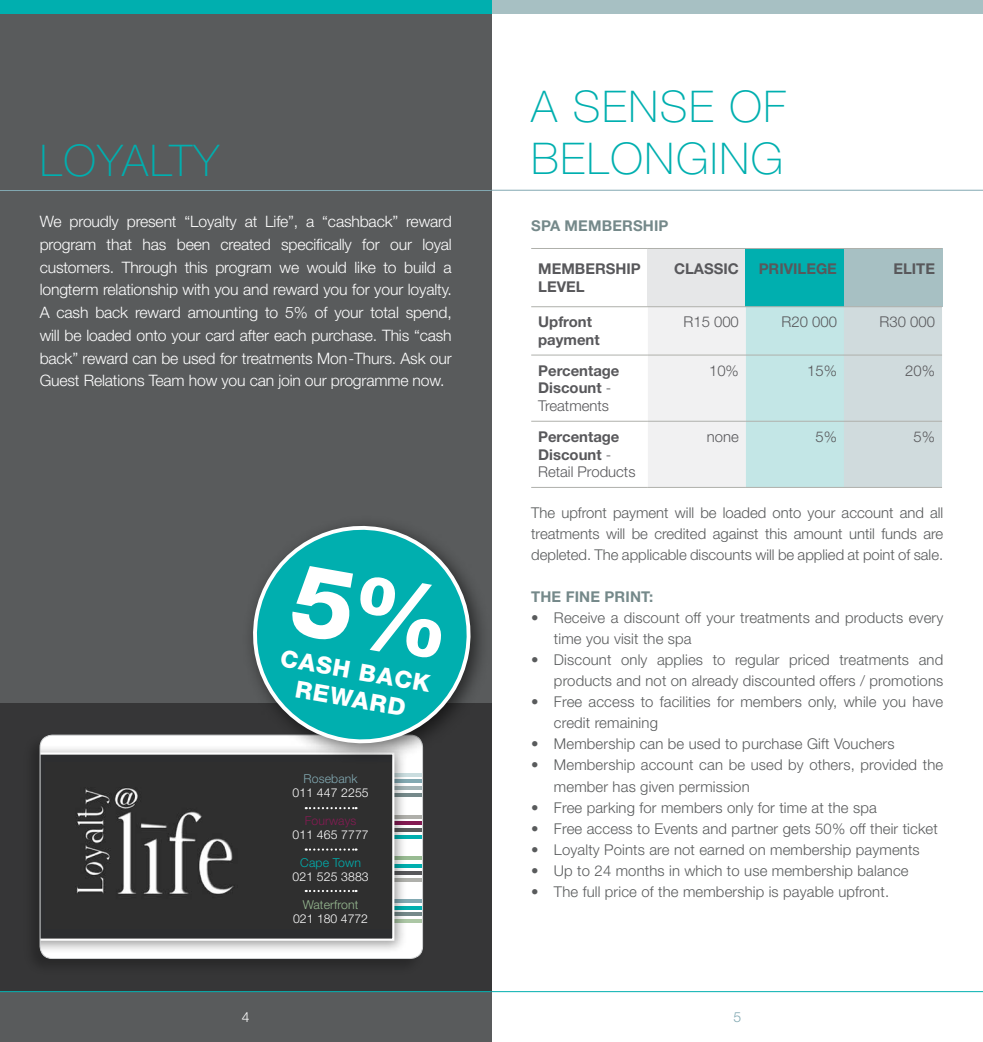
<style>
.page{position:relative;width:983px;height:1042px;background:#fff}
.page>*{position:absolute;margin:0;border:0;box-sizing:border-box;transform-origin:0 0}
.t1{font:100 43.75px/52.5px "Helvetica Neue LT Std";letter-spacing:.04em;color:#00afaf}
.t2{font:800 23.62px "Helvetica Neue LT Std";color:#fff}
.t3{font:300 15.75px/22.8px "Helvetica Neue LT Std";letter-spacing:-.01em;color:#fff;text-align:justify}
.t4{font:300 14.88px/21px "Helvetica Neue LT Std";letter-spacing:.01em;color:#595b5c}
.t5{font:700 14.88px/17.8px "Helvetica Neue LT Std";color:#58585b}
.t6{font:300 14.88px "Helvetica Neue LT Std";color:#58585b}
.t7{font:700 14.88px "Helvetica Neue LT Std";letter-spacing:.01em;color:#75898a}
.t8{font:300 14px "Helvetica Neue LT Std";color:#82a9b2}
.t9{font:300 14px "Helvetica Neue LT Std";color:#fff}
.t10{font:300 12.25px "Helvetica Neue LT Std";letter-spacing:.01em;color:#fff}
.t11{font:300 12.25px "Helvetica Neue LT Std";letter-spacing:.01em;color:#98bb92}
.t12{font:300 12.25px "Helvetica Neue LT Std";letter-spacing:.01em;color:#82a9b2}
.t13{font:300 12.25px "Helvetica Neue LT Std";letter-spacing:.01em;color:#841b53}
.t14{font:300 12.25px "Helvetica Neue LT Std";letter-spacing:.01em;color:#00afaf}
.s1{font-weight:300}
</style>
<div class="page">
<hr style="left:491px;top:991px;width:491px;height:1px;background:#00afaf">
<div style="left:491px;top:0;width:491px;height:13px;background:#a7c0c3"></div>
<div style="left:0;top:0;width:491px;height:1042px;background:#595b5c"></div>
<div style="left:0;top:703px;width:491px;height:287px;background:#363637"></div>
<div style="left:23px;top:732px;width:402px;height:243px;background:#313132"></div>
<div style="left:40px;top:735px;width:382px;height:223px;background:#fff;border-radius:12px"></div>
<hr style="left:346px;top:856px;width:76px;height:4px;background:#98bb92">
<hr style="left:346px;top:871px;width:76px;height:3px;background:#58585b">
<svg style="left:407px;top:864px;width:14px;height:3px"></svg>
<svg style="left:407px;top:878px;width:14px;height:3px"></svg>
<svg style="left:407px;top:815px;width:14px;height:3px"></svg>
<hr style="left:346px;top:828px;width:76px;height:4px;background:#595b5c">
<hr style="left:346px;top:835px;width:76px;height:4px;background:#00afaf">
<hr style="left:346px;top:821px;width:76px;height:4px;background:#841b53">
<svg style="left:407px;top:773px;width:14px;height:3px"></svg>
<hr style="left:346px;top:786px;width:76px;height:4px;background:#a3b4b6">
<hr style="left:346px;top:793px;width:76px;height:4px;background:#75898a">
<hr style="left:346px;top:779px;width:76px;height:4px;background:#82a9b2">
<svg style="left:407px;top:899px;width:14px;height:3px"></svg>
<hr style="left:375px;top:912px;width:47px;height:4px;background:#75898a">
<hr style="left:375px;top:919px;width:47px;height:4px;background:#acc7a5">
<svg style="left:407px;top:906px;width:14px;height:3px"></svg>
<div style="left:40px;top:744px;width:367px;height:209px;background:#000;opacity:.4"></div>
<svg style="left:42px;top:751px;width:353px;height:191px;background:#3e3f3f"></svg>
<svg style="left:305px;top:807px;width:51px;height:2px"></svg>
<svg style="left:305px;top:848px;width:51px;height:2px"></svg>
<svg style="left:305px;top:890px;width:51px;height:2px"></svg>
<div style="left:40px;top:735px;width:383px;height:224px;border:1px solid #d1d3d4;border-radius:12px"></div>
<div style="left:0;top:0;width:491px;height:13px;background:#00afaf"></div>
<hr style="left:0;top:190px;width:491px;height:1px;background:#82a9b2">
<hr style="left:0;top:991px;width:491px;height:1px;background:#00afaf">
<div style="left:242px;top:514px;width:250px;height:251px;background:#000;opacity:.6"></div>
<svg style="left:242px;top:515px;width:239px;height:235px"></svg>
<hr style="left:491px;top:190px;width:491px;height:1px;background:#82a9b2">
<div style="left:647px;top:248px;width:98px;height:59px;background:#e6e7e8"></div>
<div style="left:745px;top:248px;width:98px;height:59px;background:#00afaf"></div>
<div style="left:843px;top:248px;width:98px;height:59px;background:#a7c0c3"></div>
<svg style="left:647px;top:307px;width:294px;height:180px"></svg>
<hr style="left:531px;top:248px;width:116px;height:1px;background:#afb0ab">
<hr style="left:647px;top:248px;width:98px;height:1px;background:#afb0ab">
<hr style="left:745px;top:248px;width:98px;height:1px;background:#afb0ab">
<hr style="left:843px;top:248px;width:98px;height:1px;background:#afb0ab">
<hr style="left:531px;top:306px;width:116px;height:1px;background:#afb0ab">
<hr style="left:647px;top:306px;width:98px;height:1px;background:#afb0ab">
<hr style="left:745px;top:306px;width:98px;height:1px;background:#afb0ab">
<hr style="left:843px;top:306px;width:98px;height:1px;background:#afb0ab">
<hr style="left:531px;top:354px;width:116px;height:1px;background:#afb0ab">
<hr style="left:647px;top:354px;width:98px;height:1px;background:#afb0ab">
<hr style="left:745px;top:354px;width:98px;height:1px;background:#afb0ab">
<hr style="left:843px;top:354px;width:98px;height:1px;background:#afb0ab">
<hr style="left:531px;top:421px;width:116px;height:1px;background:#afb0ab">
<hr style="left:647px;top:421px;width:98px;height:1px;background:#afb0ab">
<hr style="left:745px;top:421px;width:98px;height:1px;background:#afb0ab">
<hr style="left:843px;top:421px;width:98px;height:1px;background:#afb0ab">
<hr style="left:531px;top:487px;width:116px;height:1px;background:#afb0ab">
<hr style="left:647px;top:487px;width:98px;height:1px;background:#afb0ab">
<hr style="left:745px;top:487px;width:98px;height:1px;background:#afb0ab">
<hr style="left:843px;top:487px;width:98px;height:1px;background:#afb0ab">
<div style="left:288px;top:564px;width:162px;height:97px;background:#00afaf"></div>
<h1 class="t1" style="left:40px;top:134px;width:181px">LOYALTY</h1>
<p class="t3" style="left:40px;top:210px;width:413px">We proudly present “Loyalty at Life”, a “cashback” reward program that has been created specifically for our loyal customers. Through this program we would like to build a longterm relationship with you and reward you for your loyalty.<br>A cash back reward amounting to 5% of your total spend, will be loaded onto your card after each purchase. This “cash back” reward can be used for treatments Mon-Thurs. Ask our Guest Relations Team how you can join our programme now.</p>
<h2 class="t2" style="left:283px;top:643px;width:154px;rotate:10deg">cas h b ack</h2>
<h2 class="t2" style="left:298px;top:675px;width:113px;rotate:10deg">reward</h2>
<p class="t9" style="left:242px;top:1008px;width:9px">4</p>
<p class="t12" style="left:303px;top:771px;width:56px">Rosebank</p>
<p class="t10" style="left:292px;top:785px;width:78px">011 447 2255</p>
<p class="t13" style="left:305px;top:813px;width:53px">Fourways</p>
<p class="t10" style="left:292px;top:827px;width:78px">011 465 7777</p>
<p class="t14" style="left:300px;top:855px;width:62px">Cape Town</p>
<p class="t10" style="left:292px;top:869px;width:78px">021 525 3883</p>
<p class="t11" style="left:302px;top:897px;width:57px">Waterfront</p>
<p class="t10" style="left:293px;top:911px;width:76px">021 180 4772</p>
<h1 class="t1" style="left:531px;top:80px;width:256px">A SENSE OF<br>BELONGING</h1>
<p class="t7" style="left:531px;top:216px;width:131px">SPA MEMBERSHIP</p>
<p class="t5" style="left:538px;top:259px;width:104px">Membersh ip<br>Level</p>
<p class="t5" style="left:674px;top:259px;width:58px">CLASSIC</p>
<p class="t5" style="left:758px;top:259px;width:78px">PRIVILEGE</p>
<p class="t5" style="left:893px;top:259px;width:27px">ELITE</p>
<p class="t5" style="left:538px;top:313px;width:63px">Upfront payment</p>
<p class="t6" style="left:683px;top:313px;width:57px">R15 000</p>
<p class="t6" style="left:781px;top:313px;width:57px">R20 000</p>
<p class="t6" style="left:879px;top:313px;width:57px">R30 000</p>
<p class="t5" style="left:538px;top:361px;width:83px">Percentage<br>Discount <span class="s1">-<br>Treatments</span></p>
<p class="t6" style="left:709px;top:361px;width:31px">10%</p>
<p class="t6" style="left:807px;top:361px;width:31px">15%</p>
<p class="t6" style="left:904px;top:361px;width:31px">20%</p>
<p class="t5" style="left:538px;top:427px;width:99px">Percentage<br>Discount <span class="s1">-<br>Retail Products</span></p>
<p class="t6" style="left:706px;top:427px;width:33px">none</p>
<p class="t6" style="left:815px;top:427px;width:23px">5%</p>
<p class="t6" style="left:913px;top:427px;width:23px">5%</p>
<p class="t4" style="left:531px;top:502px;width:413px;text-align:justify">The upfront payment will be loaded onto your account and all treatments will be credited against this amount until funds are depleted. The applicable discounts will be applied at point of sale.</p>
<p class="t7" style="left:531px;top:588px;width:53px">THE FINE</p>
<p class="t7" style="left:604px;top:588px;width:10px">PRINT</p>
<p class="t7" style="left:649px;top:588px;width:6px">:</p>
<p class="t4" style="left:554px;top:607px;width:390px;text-indent:-23px">• Receive a discount off your treatments and products every time you visit the spa</p>
<p class="t4" style="left:531px;top:649px;width:413px;text-align:right">• Discount only applies to regular priced treatments and products and not on already discounted offers / promotions</p>
<p class="t4" style="left:554px;top:691px;width:390px;text-indent:-23px">• Free access to facilities for members only, while you have credit remaining</p>
<p class="t4" style="left:531px;top:733px;width:365px">• Membership can be used to purchase Gift Vouchers</p>
<p class="t4" style="left:554px;top:754px;width:390px;text-indent:-23px">• Membership account can be used by others, provided the member has given permission</p>
<p class="t4" style="left:531px;top:796px;width:347px">• Free parking for members only for time at the spa</p>
<p class="t4" style="left:531px;top:817px;width:408px">• Free access to Events and partner gets 50% off their ticket</p>
<p class="t4" style="left:531px;top:838px;width:390px">• Loyalty Points are not earned on membership payments</p>
<p class="t4" style="left:531px;top:859px;width:379px">• Up to 24 months in which to use membership balance</p>
<p class="t4" style="left:531px;top:880px;width:359px">• The full price of the membership is payable upfront.</p>
<p class="t8" style="left:733px;top:1008px;width:9px">5</p>
</div>
